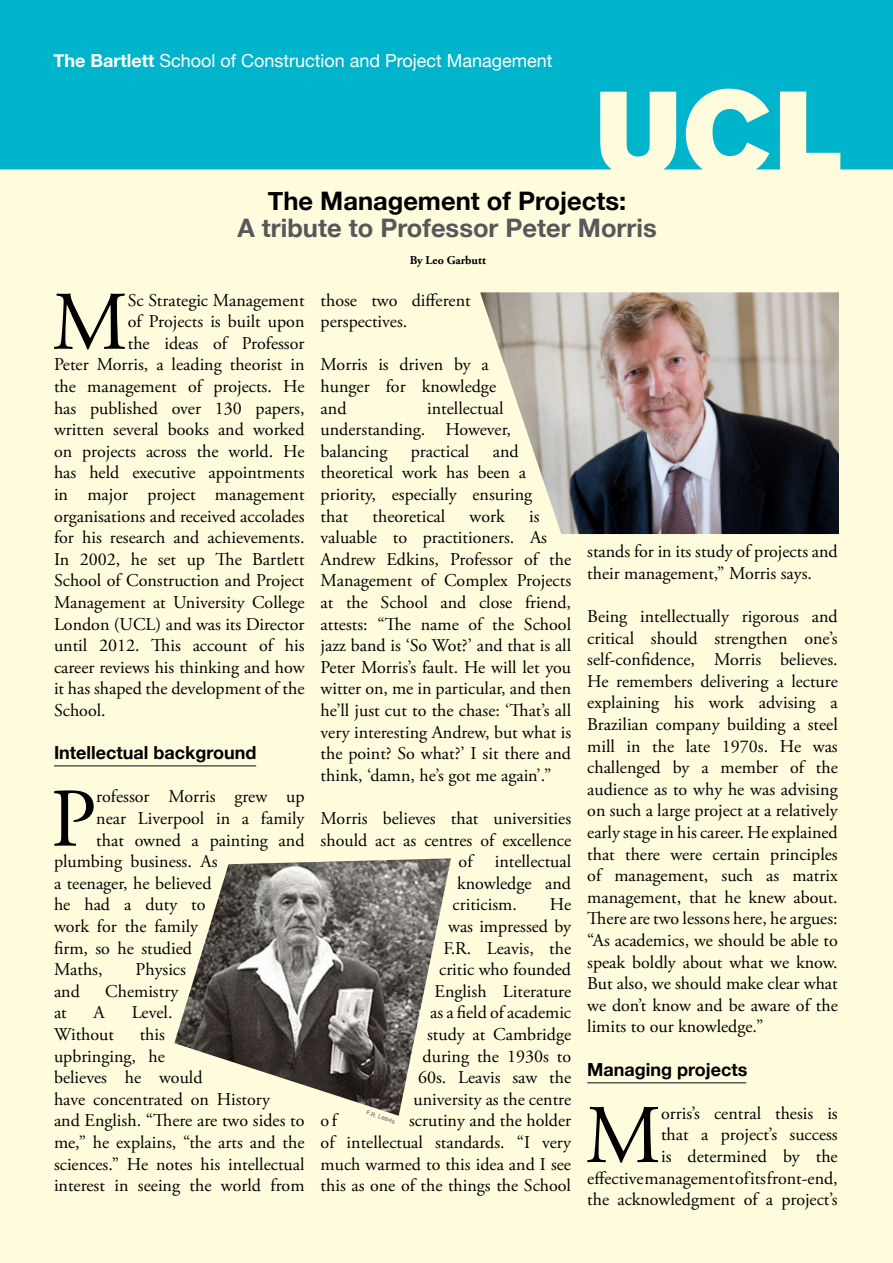
<style>
.page{position:relative;width:893px;height:1263px;background:#fff}
.page>*{position:absolute;margin:0;border:0;box-sizing:border-box;transform-origin:0 0}
.t1{font:83.1px "Adobe Garamond Pro";color:#000}
.t2{font:700 25.5px "Helvetica Neue";color:#57585a}
.t3{font:700 25.5px "Helvetica Neue";color:#000}
.t4{font:18px/21.6px "Adobe Garamond Pro";color:#000}
.t5{font:18px "Helvetica Neue";color:#fff}
.t6{font:700 18px "Helvetica Neue";color:#000}
.t7{font:700 12px "Adobe Garamond Pro";color:#000}
.t8{font:6px "Arial";color:#57585a}
.s1{font-weight:700}
</style>
<div class="page">
<div style="left:0;top:1px;width:893px;height:1262px;background:#fffcde"></div>
<img style="left:174px;top:858px;width:277px;height:258px">
<img style="left:480px;top:292px;width:359px;height:242px">
<hr style="left:54px;top:765px;width:202px;height:2px;background:#57585a">
<hr style="left:587px;top:1082px;width:159px;height:1px;background:#57585a">
<svg style="left:0;top:0;width:893px;height:169px;background:#12bacc"></svg>
<p class="t5" style="left:53px;top:48px;width:501px"><span class="s1">The Bartlett</span> School of Construction and Project Management</p>
<p class="t3" style="left:268px;top:181px;width:360px">The Management of Projects:</p>
<p class="t2" style="left:237px;top:208px;width:421px">A tribute to Professor Peter Morris</p>
<p class="t1" style="left:52px;top:272px;width:77px">M</p>
<p class="t4" style="left:128px;top:290px;width:178px">Sc Strategic Management</p>
<p class="t4" style="left:128px;top:311px;width:178px">of Projects is built upon</p>
<p class="t4" style="left:128px;top:333px;width:178px">the ideas of Professor</p>
<p class="t4" style="left:54px;top:354px;width:252px">Peter Morris, a leading theorist in</p>
<p class="t4" style="left:54px;top:376px;width:252px">the management of projects. He</p>
<p class="t4" style="left:54px;top:398px;width:252px">has published over 130 papers,</p>
<p class="t4" style="left:54px;top:419px;width:252px">written several books and worked</p>
<p class="t4" style="left:54px;top:441px;width:252px">on projects across the world. He</p>
<p class="t4" style="left:54px;top:462px;width:252px">has held executive appointments</p>
<p class="t4" style="left:54px;top:484px;width:252px">in major project management</p>
<p class="t4" style="left:54px;top:506px;width:252px">organisations and received accolades</p>
<p class="t4" style="left:54px;top:527px;width:252px">for his research and achievements.</p>
<p class="t4" style="left:54px;top:549px;width:252px">In 2002, he set up The Bartlett</p>
<p class="t4" style="left:54px;top:570px;width:252px">School of Construction and Project</p>
<p class="t4" style="left:54px;top:592px;width:252px">Management at University College</p>
<p class="t4" style="left:54px;top:614px;width:252px">London (UCL) and was its Director</p>
<p class="t4" style="left:54px;top:635px;width:252px">until 2012. This account of his</p>
<p class="t4" style="left:54px;top:657px;width:252px">career reviews his thinking and how</p>
<p class="t4" style="left:54px;top:678px;width:252px">it has shaped the development of the</p>
<p class="t4" style="left:54px;top:700px;width:53px">School.</p>
<p class="t6" style="left:54px;top:739px;width:204px">Intellectual background</p>
<p class="t1" style="left:51px;top:769px;width:47px">P</p>
<p class="t4" style="left:96px;top:786px;width:210px">rofessor Morris grew up</p>
<p class="t4" style="left:96px;top:808px;width:210px">near Liverpool in a family</p>
<p class="t4" style="left:96px;top:830px;width:210px">that owned a painting and</p>
<p class="t4" style="left:54px;top:851px;width:165px">plumbing business. As</p>
<p class="t4" style="left:54px;top:873px;width:159px">a teenager, he believed</p>
<p class="t4" style="left:54px;top:894px;width:153px">he had a duty to</p>
<p class="t4" style="left:54px;top:916px;width:145px">work for the family</p>
<p class="t4" style="left:54px;top:938px;width:139px">firm, so he studied</p>
<p class="t4" style="left:54px;top:959px;width:50px">Maths,</p>
<p class="t4" style="left:136px;top:959px;width:52px">Physics</p>
<p class="t4" style="left:54px;top:981px;width:27px">and</p>
<p class="t4" style="left:105px;top:981px;width:75px">Chemistry</p>
<p class="t4" style="left:54px;top:1002px;width:14px">at</p>
<p class="t4" style="left:94px;top:1002px;width:13px">A</p>
<p class="t4" style="left:132px;top:1002px;width:42px">Level.</p>
<p class="t4" style="left:54px;top:1024px;width:62px">Without</p>
<p class="t4" style="left:54px;top:1024px;width:252px;text-indent:86px">this<br>upbringing, he<br>believes he would<br>have concentrated on History<br>and English. “There are two sides to me,” he explains, “the arts and the sciences.” He notes his intellectual interest in seeing the world from</p>
<p class="t7" style="left:410px;top:254px;width:78px">By Leo Garbutt</p>
<p class="t4" style="left:321px;top:290px;width:152px">those two different perspectives.</p>
<p class="t4" style="left:321px;top:354px;width:177px">Morris is driven by a hunger for knowledge and</p>
<p class="t4" style="left:321px;top:398px;width:192px;text-indent:107px">intellectual understanding. However, balancing</p>
<p class="t4" style="left:321px;top:441px;width:213px;text-indent:172px">and theoretical work has been a priority, especially ensuring that</p>
<p class="t4" style="left:411px;top:441px;width:60px">practical</p>
<p class="t4" style="left:373px;top:506px;width:74px">theoretical</p>
<p class="t4" style="left:470px;top:506px;width:37px">work</p>
<p class="t4" style="left:321px;top:506px;width:252px;text-indent:209px">is valuable to practitioners. As<br>Andrew Edkins, Professor of the<br>Management of Complex Projects at the School and close friend, attests: “The name of the School jazz band is ‘So Wot?’ and that is all<br>Peter Morris’s fault. He will let you witter on, me in particular, and then he’ll just cut to the chase: ‘That’s all very interesting Andrew, but what is the point? So what?’ I sit there and think, ‘damn, he’s got me again’.”</p>
<p class="t4" style="left:321px;top:808px;width:252px">Morris believes that universities</p>
<p class="t4" style="left:321px;top:830px;width:252px">should act as centres of excellence</p>
<p class="t4" style="left:459px;top:851px;width:114px">of intellectual</p>
<p class="t4" style="left:457px;top:873px;width:115px">knowledge and</p>
<p class="t4" style="left:453px;top:894px;width:66px">criticism.</p>
<p class="t4" style="left:414px;top:894px;width:159px;text-align:right">He<br>was impressed by<br>F.R. Leavis, the critic who founded<br>English Literature<br>as a field of academic study at Cambridge during the 1930s to<br>60s. Leavis saw the university as the centre</p>
<p class="t8" style="left:368px;top:1109px;width:31px;rotate:18deg">F.R. Leavis</p>
<p class="t4" style="left:321px;top:1110px;width:252px;text-align:justify;text-indent:88px">scrutiny and the holder of intellectual standards. “I very much warmed to this idea and I see this as one of the things the School</p>
<p class="t4" style="left:321px;top:1110px;width:18px">of</p>
<p class="t4" style="left:587px;top:541px;width:252px">stands for in its study of projects and their management,” Morris says.</p>
<p class="t4" style="left:587px;top:606px;width:252px;text-align:justify">Being intellectually rigorous and critical should strengthen one’s self-confidence, Morris believes.<br>He remembers delivering a lecture explaining his work advising a Brazilian company building a steel mill in the late 1970s. He was challenged by a member of the audience as to why he was advising on such a large project at a relatively early stage in his career. He explained that there were certain principles of management, such as matrix management, that he knew about.<br>There are two lessons here, he argues: “As academics, we should be able to speak boldly about what we know.<br>But also, we should make clear what we don’t know and be aware of the limits to our knowledge.”</p>
<p class="t6" style="left:587px;top:1055px;width:162px">Managing projects</p>
<p class="t1" style="left:585px;top:1086px;width:77px">M</p>
<p class="t4" style="left:587px;top:1103px;width:252px;text-align:right">orris’s central thesis is<br>that a project’s success<br>is determined by the<br>effective management of its front-end, the acknowledgment of a project’s</p>
</div>
